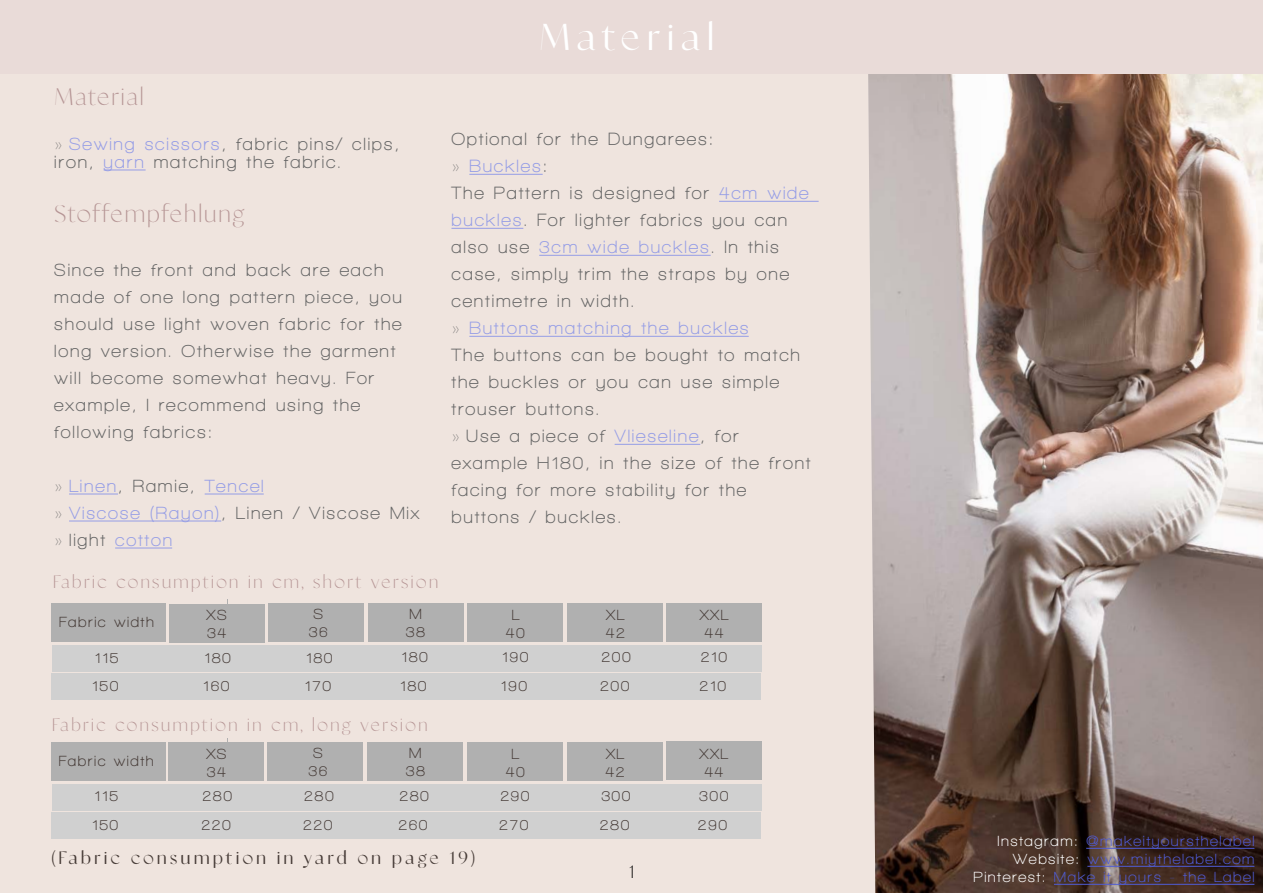
<style>
.page{position:relative;width:1263px;height:893px;background:#fff}
.page>*{position:absolute;margin:0;border:0;box-sizing:border-box;transform-origin:0 0}
.t1{font:700 37.5px "Classico";letter-spacing:.2em;color:#fff}
.t2{font:24px "Classico";letter-spacing:.05em;color:#b59494}
.t3{font:700 18.15px/27px "Walkway";letter-spacing:.1em;color:#666}
.t4{font:700 18px/27px "Walkway";letter-spacing:.1em;color:#666}
.t5{font:18px "Classico";letter-spacing:.1em;color:#b59494}
.t6{font:700 18px/27px "Walkway";letter-spacing:.1em;color:#959de6}
.t7{font:700 18px "Classico";letter-spacing:.2em;color:#453a36}
.t8{font:18px "Classico";color:#000}
.t9{font:700 15px/18px "Walkway";letter-spacing:.1em;color:#453a36;text-align:center}
.t10{font:700 15px/18px "Walkway";letter-spacing:.1em;color:#4f5cd6;text-align:right}
.s1{font-family:"Avenir Next";font-weight:200;color:#636363}
.s2{color:#959de6}
.s3{color:#666}
.s4{font-family:"Avenir Next";font-weight:200;font-size:18px;color:#636363}
.s5{color:#fff}
</style>
<div class="page">
<div style="left:0;top:74px;width:867px;height:819px;background:#efe4de"></div>
<img style="left:867px;top:74px;width:396px;height:819px">
<div style="left:0;top:0;width:1263px;height:74px;background:#e9dbd8"></div>
<hr style="left:1086px;top:848px;width:168px;height:1px;background:#4f5cd6">
<hr style="left:1087px;top:866px;width:167px;height:1px;background:#4f5cd6">
<hr style="left:1054px;top:884px;width:200px;height:1px;background:#4f5cd6">
<hr style="left:469px;top:174px;width:74px;height:1px;background:#959de6">
<hr style="left:719px;top:201px;width:100px;height:1px;background:#959de6">
<hr style="left:451px;top:228px;width:72px;height:1px;background:#959de6">
<hr style="left:539px;top:255px;width:172px;height:1px;background:#959de6">
<hr style="left:469px;top:336px;width:280px;height:1px;background:#959de6">
<hr style="left:615px;top:444px;width:85px;height:1px;background:#959de6">
<hr style="left:104px;top:170px;width:42px;height:1px;background:#959de6">
<hr style="left:69px;top:494px;width:49px;height:1px;background:#959de6">
<hr style="left:205px;top:494px;width:59px;height:1px;background:#959de6">
<hr style="left:69px;top:521px;width:152px;height:1px;background:#959de6">
<hr style="left:115px;top:548px;width:57px;height:1px;background:#959de6">
<div style="left:169px;top:604px;width:96px;height:38px;background:#b0b0b0"></div>
<div style="left:268px;top:603px;width:95px;height:39px;background:#b0b0b0"></div>
<div style="left:368px;top:603px;width:95px;height:39px;background:#b0b0b0"></div>
<div style="left:468px;top:603px;width:95px;height:39px;background:#b0b0b0"></div>
<div style="left:567px;top:603px;width:96px;height:39px;background:#b0b0b0"></div>
<div style="left:53px;top:645px;width:709px;height:26px;background:#d0d0d0"></div>
<div style="left:666px;top:603px;width:96px;height:38px;background:#b0b0b0"></div>
<div style="left:52px;top:603px;width:114px;height:39px;background:#b0b0b0"></div>
<div style="left:52px;top:673px;width:709px;height:27px;background:#d0d0d0"></div>
<div style="left:169px;top:743px;width:95px;height:38px;background:#b0b0b0"></div>
<div style="left:268px;top:742px;width:95px;height:39px;background:#b0b0b0"></div>
<div style="left:367px;top:742px;width:96px;height:39px;background:#b0b0b0"></div>
<div style="left:467px;top:742px;width:96px;height:39px;background:#b0b0b0"></div>
<div style="left:567px;top:742px;width:96px;height:39px;background:#b0b0b0"></div>
<div style="left:53px;top:784px;width:709px;height:26px;background:#d0d0d0"></div>
<div style="left:666px;top:742px;width:96px;height:38px;background:#b0b0b0"></div>
<div style="left:52px;top:742px;width:114px;height:39px;background:#b0b0b0"></div>
<div style="left:51px;top:812px;width:709px;height:27px;background:#d0d0d0"></div>
<h1 class="t1" style="left:540px;top:15px;width:175px">Material</h1>
<h2 class="t2" style="left:54px;top:82px;width:91px">Material</h2>
<p class="t4" style="left:54px;top:134px;width:346px;line-height:18px"><span class="s1">»</span> <span class="s2">Sewing scissors</span>, fabric pins/ clips, iron, <span class="s2">yarn</span> matching the fabric.</p>
<h2 class="t2" style="left:54px;top:199px;width:192px">Stoffempfehlung</h2>
<p class="t4" style="left:54px;top:256px;width:349px">Since the front and back are each made of one long pattern piece, you should use light woven fabric for the long version. Otherwise the garment will become somewhat heavy. For example, I recommend using the following fabrics:</p>
<p class="t6" style="left:54px;top:472px;width:366px"><span class="s1">»</span> Linen<span class="s3">, Ramie,</span> Tencel<br><span class="s1">»</span> Viscose (Rayon)<span class="s3">, Linen / Viscose Mix </span><span class="s1">»</span> <span class="s3">light</span> cotton</p>
<p class="t5" style="left:53px;top:571px;width:387px">Fabric consumption in cm, short version</p>
<p class="t9" style="left:309px;top:605px;width:21px">S<br>36</p>
<p class="t3" style="left:451px;top:125px;width:361px">Optional for the Dungarees:<br><span class="s4">»</span> <span class="s2">Buckles</span>:<br>The Pattern is designed for <span class="s2">4cm wide buckles</span>. For lighter fabrics you can also use <span class="s2">3cm wide buckles</span>. In this case, simply trim the straps by one centimetre in width.<br><span class="s4">»</span> <span class="s2">Buttons matching the buckles<br></span>The buttons can be bought to match the buckles or you can use simple trouser buttons.<br><span class="s4">»</span> Use a piece of <span class="s2">Vlieseline</span>, for example H180, in the size of the front facing for more stability for the buttons / buckles.</p>
<p class="t9" style="left:207px;top:606px;width:22px;text-align:left">XS<br>34</p>
<p class="t9" style="left:406px;top:604px;width:21px;text-align:left">M<br>38</p>
<p class="t9" style="left:506px;top:606px;width:21px">L<br>40</p>
<p class="t9" style="left:606px;top:606px;width:21px;text-align:left">XL<br>42</p>
<p class="t9" style="left:204px;top:648px;width:28px">180</p>
<p class="t9" style="left:306px;top:648px;width:28px">180</p>
<p class="t9" style="left:401px;top:648px;width:28px">180</p>
<p class="t9" style="left:502px;top:648px;width:28px">190</p>
<p class="t9" style="left:601px;top:648px;width:31px">200</p>
<p class="t9" style="left:700px;top:605px;width:30px">XXL<br>44</p>
<p class="t9" style="left:59px;top:613px;width:96px">Fabric width</p>
<p class="t9" style="left:94px;top:648px;width:26px">115</p>
<p class="t9" style="left:701px;top:648px;width:28px">210</p>
<p class="t9" style="left:92px;top:677px;width:28px">150</p>
<p class="t9" style="left:203px;top:677px;width:28px">160</p>
<p class="t9" style="left:305px;top:677px;width:28px">170</p>
<p class="t9" style="left:400px;top:677px;width:28px">180</p>
<p class="t9" style="left:501px;top:677px;width:28px">190</p>
<p class="t9" style="left:600px;top:677px;width:31px">200</p>
<p class="t9" style="left:699px;top:677px;width:28px">210</p>
<p class="t5" style="left:52px;top:714px;width:378px">Fabric consumption in cm, long version</p>
<p class="t9" style="left:206px;top:745px;width:22px;text-align:left">XS<br>34</p>
<p class="t9" style="left:406px;top:743px;width:21px;text-align:left">M<br>38</p>
<p class="t9" style="left:506px;top:745px;width:21px">L<br>40</p>
<p class="t9" style="left:606px;top:745px;width:21px;text-align:left">XL<br>42</p>
<p class="t9" style="left:203px;top:787px;width:31px">280</p>
<p class="t9" style="left:304px;top:787px;width:31px">280</p>
<p class="t9" style="left:399px;top:787px;width:31px">280</p>
<p class="t9" style="left:500px;top:787px;width:31px">290</p>
<p class="t9" style="left:601px;top:787px;width:31px">300</p>
<p class="t9" style="left:309px;top:744px;width:21px">S<br>36</p>
<p class="t9" style="left:699px;top:744px;width:30px">XXL<br>44</p>
<p class="t9" style="left:59px;top:752px;width:96px">Fabric width</p>
<p class="t9" style="left:94px;top:787px;width:26px">115</p>
<p class="t9" style="left:699px;top:787px;width:31px">300</p>
<p class="t9" style="left:92px;top:816px;width:28px">150</p>
<p class="t9" style="left:201px;top:816px;width:31px">220</p>
<p class="t9" style="left:303px;top:816px;width:31px">220</p>
<p class="t9" style="left:398px;top:816px;width:31px">260</p>
<p class="t9" style="left:499px;top:816px;width:31px">270</p>
<p class="t9" style="left:600px;top:816px;width:31px">280</p>
<p class="t9" style="left:698px;top:816px;width:31px">290</p>
<p class="t7" style="left:51px;top:847px;width:425px">(Fabric consumption in yard on page 19)</p>
<p class="t8" style="left:629px;top:861px;width:7px">1</p>
<p class="t10" style="left:973px;top:832px;width:282px"><span class="s5">Instagram:</span> @makeityoursthelabel<br><span class="s5">Website:</span> www.miythelabel.com<br><span class="s5">Pinterest:</span> Make it yours - the Label</p>
</div>
